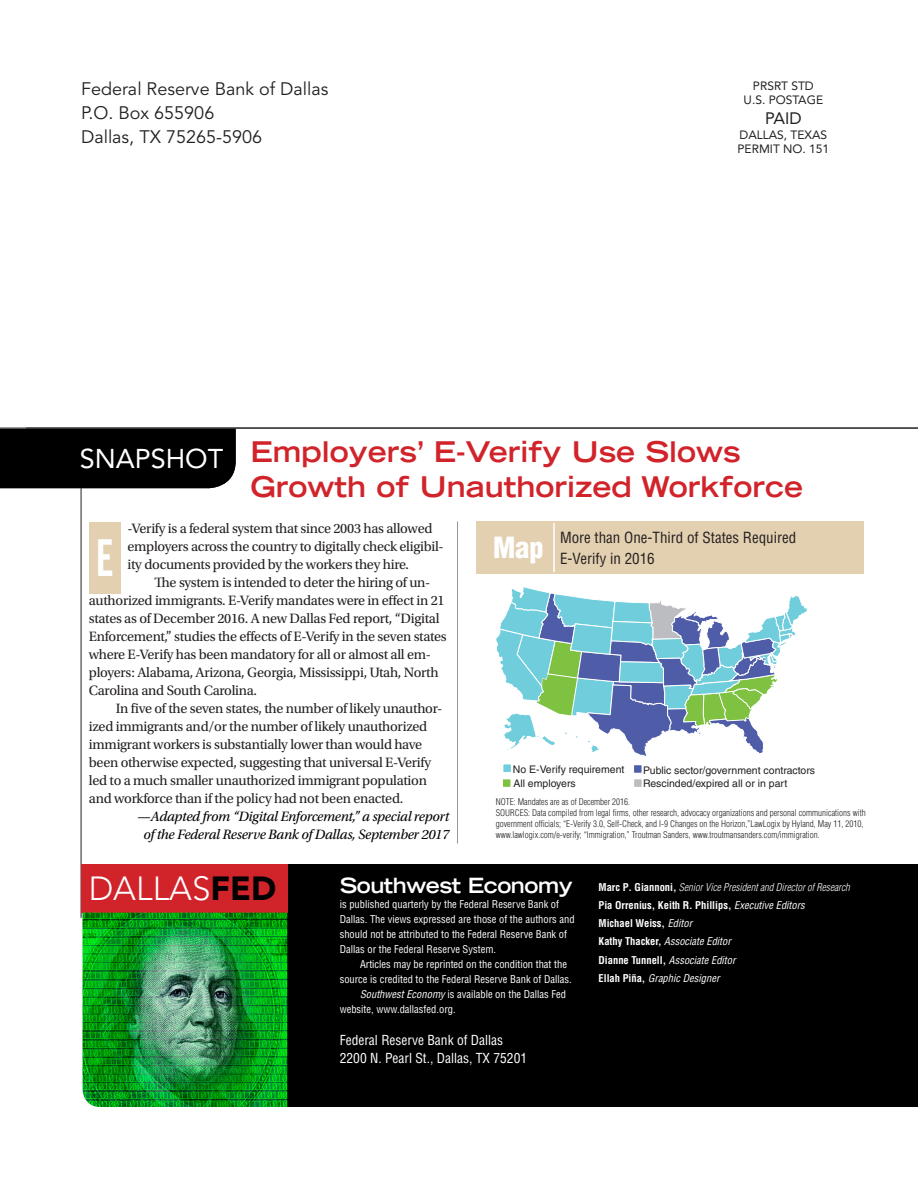
<style>
.page{position:relative;width:918px;height:1188px;background:#fff}
.page>*{position:absolute;margin:0;border:0;box-sizing:border-box;transform-origin:0 0}
.NoteworthyTitle{font:51px "Trade Gothic LT Std Bd Cn 20";color:#fff;scale:.8 1}
.t1{font:300 33.15px "Avenir LT Std";color:#fff}
.smallerRedTitle{font:700 expanded 28.5px/34.2px "Trade Gothic LT Std";color:#d1232a}
.Chart{font:900 condensed 28.5px "Helvetica LT Std";color:#fff}
.t2{font:27px "Avenir LT Std";color:#fff}
.BackCoverTitle{font:700 expanded 21px "Trade Gothic LT Std";letter-spacing:-.02em;color:#fff}
.Address{font:18px "Avenir LT Std";color:#231f20}
.Postage{font:16.5px "Avenir LT Std";color:#231f20}
.ChartTitle{font:condensed 15px/21px "Helvetica LT Std";color:#231f20}
.ArticleIndent{font:14.25px/18px "Utopia Std";letter-spacing:-.02em;color:#231f20}
.ArticleFirstParagrap{font:14.25px/18px "Utopia Std";letter-spacing:-.02em;color:#231f20}
.ArticleIndent-2{font:italic 14.25px/18px "Utopia Std";letter-spacing:-.02em;color:#000001;text-align:center}
.NameBackPageSpaceBef{font:condensed 13.5px/18px "Helvetica LT Std";color:#fff}
.Postage-2{font:12px/14.4px "Avenir LT Std";color:#231f20;text-align:center}
.BackCoverInfoText1st{font:condensed 10.5px/15px "Helvetica LT Std";color:#fff}
.FolioTextIndent{font:condensed 10.5px/15px "Helvetica LT Std";color:#fff}
.t3{font:10.5px/13.4px "Helvetica LT Std";color:#231f20}
.Credits{font:italic condensed 10.5px "Helvetica LT Std";color:#fff}
.Credits-2{font:700 condensed 10.5px "Helvetica LT Std";color:#fff}
.NameBackPageSpaceBef-2{font:italic 300 condensed 10.5px "Helvetica LT Std";color:#fff}
.t4{font:300 condensed 9px/10.8px "Helvetica LT Std";color:#231f20}
.s1{font-style:normal}
.s2{font-weight:900;color:#000001}
.s3{font-style:italic}
.s4{font-weight:700;font-style:normal}
.s5{font-weight:400;font-style:italic}
</style>
<div class="page">
<hr style="left:81px;top:488px;width:1px;height:430px;background:#231f20">
<div style="left:0;top:429px;width:236px;height:59px;background:#000001"></div>
<div style="left:89px;top:522px;width:32px;height:71px;background:#e3d0b0"></div>
<div style="left:288px;top:864px;width:630px;height:243px;background:#000001"></div>
<div style="left:81px;top:864px;width:207px;height:49px;background:#d1232a"></div>
<hr style="left:0;top:428px;width:918px;height:1px;background:#231f20">
<hr style="left:457px;top:522px;width:1px;height:321px;background:#939598">
<img style="left:82px;top:913px;width:205px;height:194px">
<div style="left:477px;top:522px;width:387px;height:52px;background:#e3d0b0"></div>
<hr style="left:553px;top:523px;width:2px;height:49px;background:#fff">
<svg style="left:496px;top:587px;width:311px;height:169px"></svg>
<div style="left:503px;top:764px;width:9px;height:9px;background:#70cddc"></div>
<div style="left:502px;top:763px;width:10px;height:10px;border:1px solid #fff"></div>
<div style="left:502px;top:779px;width:9px;height:9px;background:#7fc241"></div>
<div style="left:501px;top:778px;width:11px;height:10px;border:1px solid #fff"></div>
<div style="left:633px;top:764px;width:9px;height:9px;background:#4f5da9"></div>
<div style="left:633px;top:764px;width:10px;height:10px;border:1px solid #fff"></div>
<div style="left:633px;top:779px;width:9px;height:9px;background:#bcbdc0"></div>
<div style="left:633px;top:778px;width:10px;height:10px;border:1px solid #fff"></div>
<p class="Address" style="left:81px;top:78px;width:249px">Federal Reserve Bank of Dallas</p>
<p class="Address" style="left:81px;top:102px;width:135px">P.O. Box 655906</p>
<p class="Address" style="left:81px;top:126px;width:183px">Dallas, TX 75265-5906</p>
<p class="Postage-2" style="left:744px;top:79px;width:81px">PRSRT STD<br>U.S. POSTAGE</p>
<p class="Postage" style="left:765px;top:109px;width:38px">PAID</p>
<p class="Postage-2" style="left:738px;top:127px;width:93px;text-align:left">DALLAS, TEXAS<br>PERMIT NO. 151</p>
<p class="t2" style="left:80px;top:443px;width:145px">SNAPSHOT</p>
<p class="smallerRedTitle" style="left:251px;top:435px;width:554px">Employers’ E-Verify Use Slows<br>Growth of Unauthorized Workforce</p>
<p class="ArticleFirstParagrap" style="left:128px;top:520px;width:318px">-Verify is a federal system that since 2003 has allowed employers across the country to digitally check eligibil&shy;ity documents provided by the workers they hire.</p>
<p class="ArticleIndent" style="left:89px;top:574px;width:359px;text-indent:66px">The system is intended to deter the hiring of un&shy;authorized immigrants. E-Verify mandates were in effect in 21 states as of December 2016. A new Dallas Fed report, “Digital Enforcement,” studies the effects of E-Verify in the seven states where E-Verify has been mandatory for all or almost all em&shy;ployers: Alabama, Arizona, Georgia, Mississippi, Utah, North Carolina and South Carolina.</p>
<p class="ArticleIndent" style="left:89px;top:700px;width:355px;text-indent:27px">In five of the seven states, the number of likely unauthor&shy;ized immigrants and/or the number of likely unauthorized immigrant workers is substantially lower than would have been otherwise expected, suggesting that universal E-Verify led to a much smaller unauthorized immigrant population and workforce than if the policy had not been enacted.</p>
<p class="ArticleIndent-2" style="left:138px;top:808px;width:313px"><span class="s1">—</span>Adapted from “Digital Enforcement,” a special report of the Federal Reserve Bank of Dallas, September 2017</p>
<p class="NoteworthyTitle" style="left:96px;top:527px;width:24px">E</p>
<p class="Chart" style="left:493px;top:529px;width:52px">Map</p>
<p class="ChartTitle" style="left:560px;top:526px;width:238px">More than One-Third of States Required<br>E-Verify in 2016</p>
<p class="t3" style="left:513px;top:763px;width:113px">No E-Verify requirement<br>All employers</p>
<p class="t3" style="left:643px;top:764px;width:173px">Public sector/government contractors</p>
<p class="t3" style="left:643px;top:776px;width:146px">Rescinded/expired all or in part</p>
<p class="t4" style="left:496px;top:797px;width:136px">NOTE: Mandates are as of December 2016.</p>
<p class="t4" style="left:496px;top:808px;width:371px">SOURCES: Data compiled from legal firms, other research, advocacy organizations and personal communications with government officials; “E-Verify 3.0, Self-Check, and I-9 Changes on the Horizon,”LawLogix by Hyland, May 11, 2010, www.lawlogix.com/e-verify; “Immigration,” Troutman Sanders, www.troutmansanders.com/immigration.</p>
<p class="t1" style="left:89px;top:869px;width:189px">DALLAS<span class="s2">FED</span></p>
<p class="BackCoverTitle" style="left:340px;top:872px;width:234px">Southwest Economy</p>
<p class="BackCoverInfoText1st" style="left:340px;top:897px;width:236px">is published quarterly by the Federal Reserve Bank of Dallas. The views expressed are those of the authors and should not be attributed to the Federal Reserve Bank of Dallas or the Federal Reserve System.</p>
<p class="FolioTextIndent" style="left:340px;top:957px;width:234px;text-indent:20px">Articles may be reprinted on the condition that the source is credited to the Federal Reserve Bank of Dallas.</p>
<p class="FolioTextIndent" style="left:340px;top:987px;width:228px;text-indent:20px"><span class="s3">Southwest Economy</span> is available on the Dallas Fed website, www.dallasfed.org.</p>
<p class="NameBackPageSpaceBef" style="left:340px;top:1031px;width:189px">Federal Reserve Bank of Dallas<br>2200 N. Pearl St., Dallas, TX 75201</p>
<p class="NameBackPageSpaceBef-2" style="left:598px;top:880px;width:253px"><span class="s4">Marc P. Giannoni,</span> Senior Vice President and Director of Research</p>
<p class="Credits-2" style="left:598px;top:898px;width:208px">Pia Orrenius, Keith R. Phillips, <span class="s5">Executive Editors</span></p>
<p class="Credits-2" style="left:598px;top:917px;width:95px">Michael Weiss, <span class="s5">Editor</span></p>
<p class="Credits" style="left:598px;top:935px;width:134px"><span class="s4">Kathy Thacker,</span> Associate Editor</p>
<p class="Credits" style="left:598px;top:953px;width:139px"><span class="s4">Dianne Tunnell,</span> Associate Editor</p>
<p class="Credits" style="left:598px;top:971px;width:123px"><span class="s4">Ellah Piña,</span> Graphic Designer</p>
</div>
